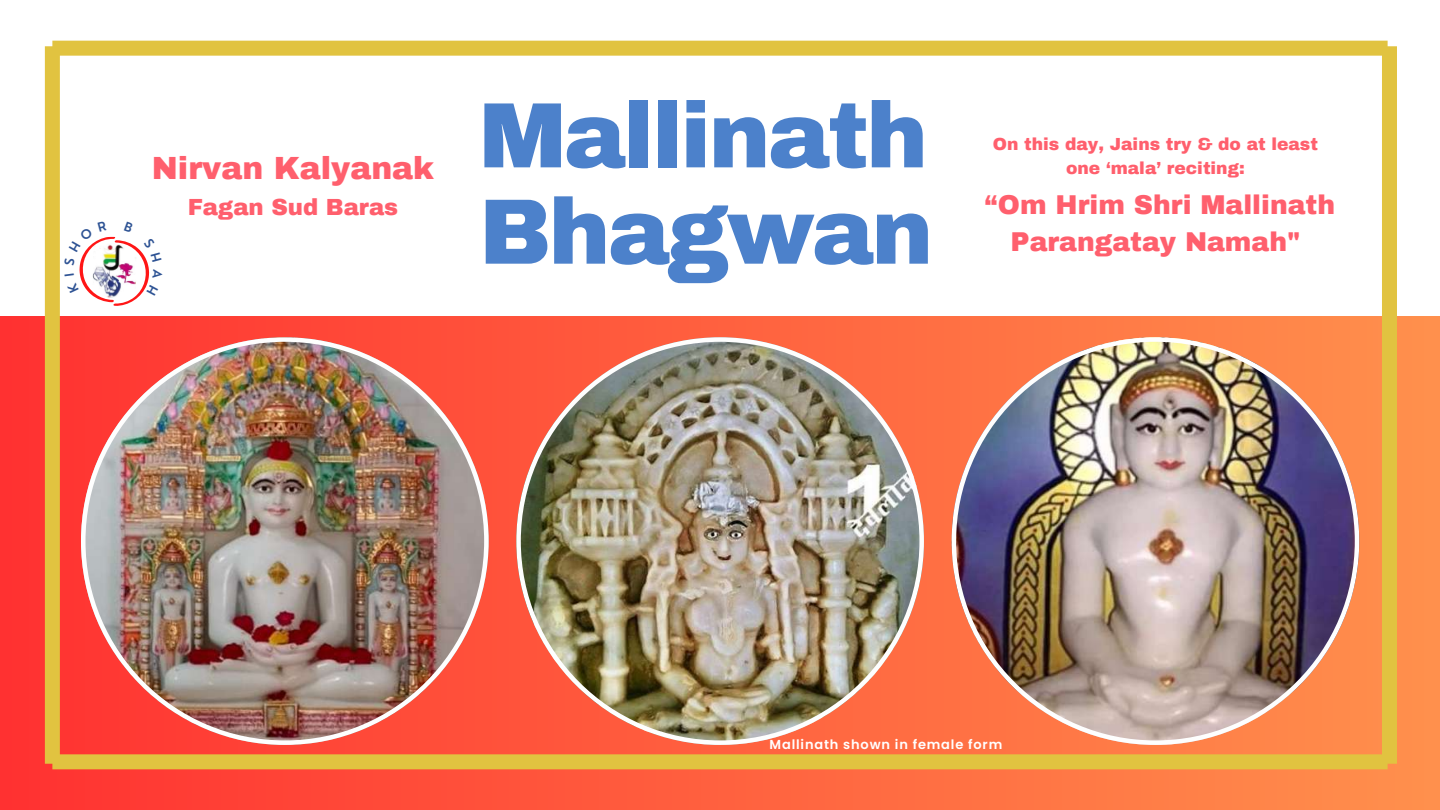
<style>
.page{position:relative;width:1440px;height:810px;background:#fff}
.page>*{position:absolute;margin:0;border:0;box-sizing:border-box;transform-origin:0 0}
.t1{font:900 92.8px "Archivo";letter-spacing:-.025em;color:#4c81cb}
.t2{font:900 31.4px "Archivo";color:#ff5f6d}
.t3{font:900 26.6px/37.3px "Archivo";color:#ff5f6d;text-align:center}
.t4{font:900 22.8px "Archivo";color:#ff5f6d}
.t5{font:900 17.1px/23.8px "Archivo";color:#ff5f6d;text-align:center}
.t6{font:600 13px "Poppins";letter-spacing:.065em;color:#fff}
</style>
<div class="page">
<div style="left:52px;top:41px;width:1336px;height:15px;background:#e1c340"></div>
<div style="left:0;top:317px;width:1440px;height:493px;background:linear-gradient(to right,#ff3231,#ff914d)"></div>
<div style="left:52px;top:754px;width:1336px;height:15px;background:#e1c340"></div>
<div style="left:45px;top:46px;width:15px;height:718px;background:#e1c340"></div>
<img style="left:81px;top:337px;width:408px;height:408px">
<div style="left:1382px;top:46px;width:15px;height:718px;background:#e1c340"></div>
<img style="left:516px;top:337px;width:408px;height:408px">
<img style="left:952px;top:337px;width:407px;height:408px">
<img style="left:79px;top:236px;width:71px;height:70px">
<h2 class="t2" style="left:152px;top:152px;width:284px">Nirvan Kalyanak</h2>
<h3 class="t4" style="left:188px;top:195px;width:212px">Fagan Sud Baras</h3>
<h1 class="t1" style="left:479px;top:86px;width:451px">Mallinath</h1>
<h1 class="t1" style="left:479px;top:182px;width:456px">Bhagwan</h1>
<p class="t5" style="left:993px;top:132px;width:327px">On this day, Jains try &amp; do at least one ‘mala’ reciting:</p>
<h3 class="t3" style="left:985px;top:186px;width:352px">“Om Hrim Shri Mallinath<br>Parangatay Namah"</h3>
<p class="t6" style="left:770px;top:735px;width:234px">Mallinath shown in female form</p>
</div>
